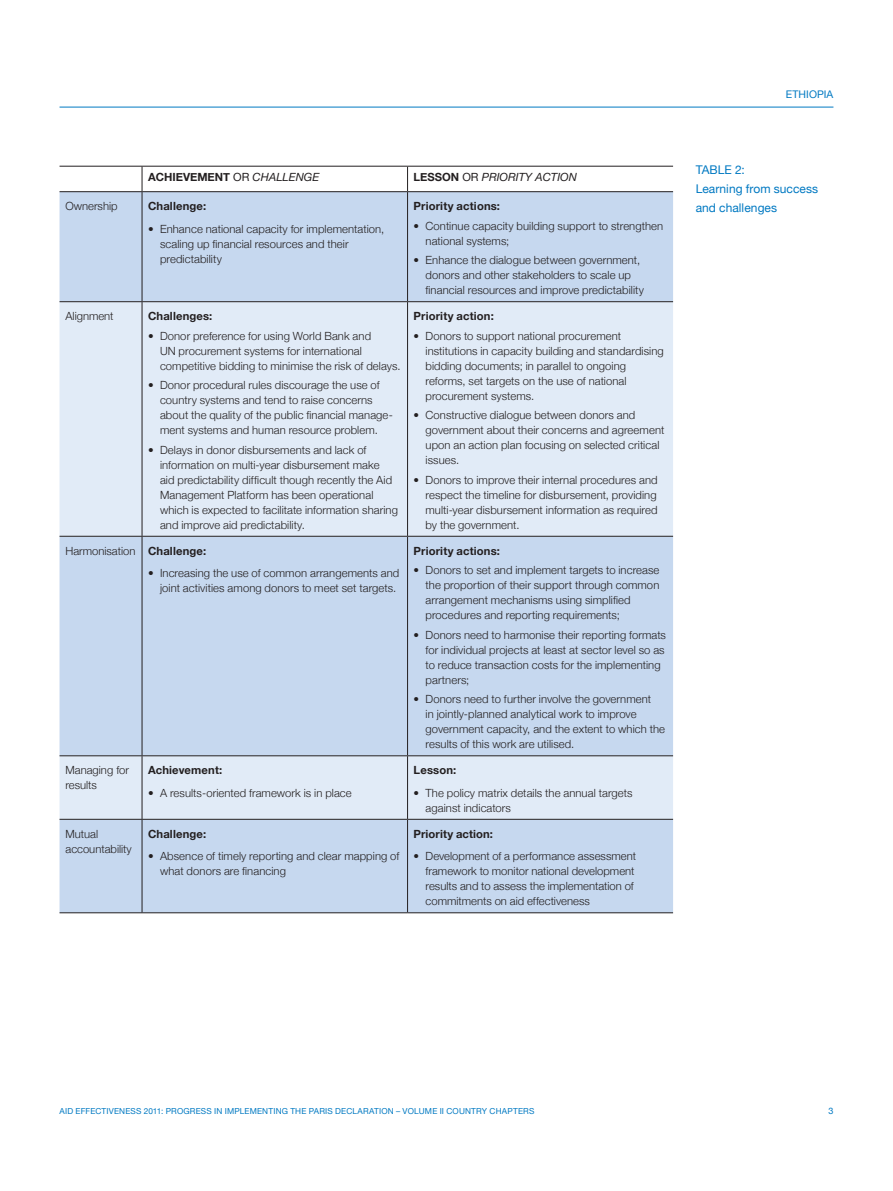
<style>
.page{position:relative;width:893px;height:1191px;background:#fff}
.page>*{position:absolute;margin:0;border:0;box-sizing:border-box;transform-origin:0 0}
.t1{font:12px/18.8px "Helvetica Neue";letter-spacing:.01em;color:#0079c2}
.t2{font:300 11.25px/15px "Helvetica Neue";letter-spacing:.005em;color:#231f20}
.t3{font:700 11.25px "Helvetica Neue";letter-spacing:.015em;color:#231f20}
.t4{font:italic 11.25px "Helvetica Neue";color:#231f20}
.t5{font:10.5px "Helvetica Neue";letter-spacing:.01em;color:#0079c2}
.t6{font:9px "Helvetica Neue";color:#0079c2}
.t7{font:8.25px "Helvetica Neue";letter-spacing:.025em;color:#0079c2}
.s1{font-weight:400}
.s2{font-weight:400;font-style:italic}
.s3{font-weight:700;font-style:normal}
.s4{font-style:normal}
.s5{font-weight:700}
</style>
<div class="page">
<hr style="left:60px;top:107px;width:773px;height:1px;background:#0079c2">
<div style="left:60px;top:192px;width:613px;height:720px;background:#c6d8ef"></div>
<svg style="left:60px;top:302px;width:613px;height:517px;background:#d5e2f3"></svg>
<hr style="left:60px;top:166px;width:82px;height:1px;background:#231f20">
<hr style="left:142px;top:166px;width:266px;height:1px;background:#231f20">
<svg style="left:142px;top:167px;width:1px;height:24px"></svg>
<hr style="left:408px;top:166px;width:265px;height:1px;background:#231f20">
<svg style="left:407px;top:167px;width:1px;height:24px"></svg>
<hr style="left:60px;top:191px;width:82px;height:1px;background:#231f20">
<hr style="left:142px;top:191px;width:266px;height:1px;background:#231f20">
<hr style="left:408px;top:191px;width:265px;height:1px;background:#231f20">
<hr style="left:142px;top:301px;width:266px;height:1px;background:#231f20">
<hr style="left:142px;top:536px;width:266px;height:1px;background:#231f20">
<hr style="left:142px;top:755px;width:266px;height:1px;background:#231f20">
<hr style="left:142px;top:819px;width:266px;height:1px;background:#231f20">
<hr style="left:142px;top:912px;width:266px;height:1px;background:#231f20">
<hr style="left:142px;top:192px;width:1px;height:109px;background:#231f20">
<hr style="left:60px;top:301px;width:82px;height:1px;background:#231f20">
<hr style="left:142px;top:302px;width:1px;height:234px;background:#231f20">
<hr style="left:60px;top:536px;width:82px;height:1px;background:#231f20">
<hr style="left:142px;top:536px;width:1px;height:219px;background:#231f20">
<hr style="left:60px;top:755px;width:82px;height:1px;background:#231f20">
<hr style="left:142px;top:756px;width:1px;height:63px;background:#231f20">
<hr style="left:60px;top:819px;width:82px;height:1px;background:#231f20">
<hr style="left:142px;top:819px;width:1px;height:93px;background:#231f20">
<hr style="left:60px;top:912px;width:82px;height:1px;background:#231f20">
<hr style="left:407px;top:192px;width:1px;height:109px;background:#231f20">
<hr style="left:408px;top:301px;width:265px;height:1px;background:#231f20">
<hr style="left:407px;top:302px;width:1px;height:234px;background:#231f20">
<hr style="left:408px;top:536px;width:265px;height:1px;background:#231f20">
<hr style="left:407px;top:536px;width:1px;height:219px;background:#231f20">
<hr style="left:408px;top:755px;width:265px;height:1px;background:#231f20">
<hr style="left:407px;top:756px;width:1px;height:63px;background:#231f20">
<hr style="left:408px;top:819px;width:265px;height:1px;background:#231f20">
<hr style="left:407px;top:819px;width:1px;height:93px;background:#231f20">
<hr style="left:408px;top:912px;width:265px;height:1px;background:#231f20">
<p class="t3" style="left:148px;top:167px;width:173px">ACHIEVEMENT <span class="s1">OR</span> <span class="s2">CHALLENGE</span></p>
<p class="t4" style="left:414px;top:168px;width:165px"><span class="s3">LESSON</span> <span class="s4">OR</span> PRIORITY ACTION</p>
<p class="t2" style="left:66px;top:198px;width:54px">Ownership</p>
<p class="t3" style="left:148px;top:196px;width:60px">Challenge:</p>
<p class="t2" style="left:160px;top:220px;width:226px;text-indent:-12px">• Enhance national capacity for implementation, scaling up financial resources and their predictability</p>
<p class="t3" style="left:414px;top:196px;width:88px">Priority actions:</p>
<p class="t2" style="left:426px;top:217px;width:239px;text-indent:-12px">• Continue capacity building support to strengthen national systems;</p>
<p class="t2" style="left:426px;top:252px;width:220px;text-indent:-12px">• Enhance the dialogue between government, donors and other stakeholders to scale up financial resources and improve predictability</p>
<p class="t2" style="left:66px;top:308px;width:50px">Alignment</p>
<p class="t3" style="left:148px;top:306px;width:66px">Challenges:</p>
<p class="t2" style="left:160px;top:327px;width:242px;text-indent:-12px">• Donor preference for using World Bank and<br>UN procurement systems for international competitive bidding to minimise the risk of delays.</p>
<p class="t2" style="left:160px;top:377px;width:234px;text-indent:-12px">• Donor procedural rules discourage the use of country systems and tend to raise concerns about the quality of the public financial manage&shy;ment systems and human resource problem.</p>
<p class="t2" style="left:160px;top:441px;width:239px;text-indent:-12px">• Delays in donor disbursements and lack of information on multi-year disbursement make<br>aid predictability difficult though recently the Aid Management Platform has been operational which is expected to facilitate information sharing and improve aid predictability.</p>
<p class="t3" style="left:414px;top:306px;width:82px">Priority action:</p>
<p class="t2" style="left:426px;top:327px;width:240px;text-indent:-12px">• Donors to support national procurement institutions in capacity building and standardising bidding documents; in parallel to ongoing reforms, set targets on the use of national procurement systems.</p>
<p class="t2" style="left:426px;top:407px;width:240px;text-indent:-12px">• Constructive dialogue between donors and government about their concerns and agreement upon an action plan focusing on selected critical issues.</p>
<p class="t2" style="left:426px;top:471px;width:234px;text-align:justify;text-indent:-12px">• Donors to improve their internal procedures and respect the timeline for disbursement, providing multi-year disbursement information as required by the government.</p>
<p class="t2" style="left:66px;top:542px;width:142px">Harmonisation <span class="s5">Challenge:</span></p>
<p class="t2" style="left:148px;top:565px;width:253px;text-align:right">• Increasing the use of common arrangements and joint activities among donors to meet set targets.</p>
<p class="t3" style="left:414px;top:540px;width:88px">Priority actions:</p>
<p class="t2" style="left:426px;top:562px;width:235px;text-indent:-12px">• Donors to set and implement targets to increase the proportion of their support through common arrangement mechanisms using simplified procedures and reporting requirements;</p>
<p class="t2" style="left:426px;top:626px;width:242px;text-indent:-12px">• Donors need to harmonise their reporting formats for individual projects at least at sector level so as to reduce transaction costs for the implementing partners;</p>
<p class="t2" style="left:426px;top:691px;width:241px;text-indent:-12px">• Donors need to further involve the government<br>in jointly-planned analytical work to improve government capacity, and the extent to which the results of this work are utilised.</p>
<p class="t2" style="left:66px;top:762px;width:65px">Managing for results</p>
<p class="t3" style="left:148px;top:760px;width:76px">Achievement:</p>
<p class="t2" style="left:148px;top:784px;width:205px">• A results-oriented framework is in place</p>
<p class="t3" style="left:414px;top:760px;width:44px">Lesson:</p>
<p class="t2" style="left:426px;top:784px;width:208px;text-indent:-12px">• The policy matrix details the annual targets against indicators</p>
<p class="t2" style="left:66px;top:825px;width:68px">Mutual accountability</p>
<p class="t3" style="left:148px;top:823px;width:60px">Challenge:</p>
<p class="t2" style="left:160px;top:848px;width:241px;text-indent:-12px">• Absence of timely reporting and clear mapping of what donors are financing</p>
<p class="t3" style="left:414px;top:823px;width:81px">Priority action:</p>
<p class="t2" style="left:426px;top:848px;width:212px;text-indent:-12px">• Development of a performance assessment framework to monitor national development results and to assess the implementation of commitments on aid effectiveness</p>
<p class="t5" style="left:786px;top:85px;width:48px">ETHIOPIA</p>
<p class="t1" style="left:696px;top:160px;width:124px">TABLE 2:<br>LEARNING FROM SUCCESS<br>AND CHALLENGES</p>
<p class="t7" style="left:60px;top:1103px;width:476px">AID EFFECTIVENESS 2011: PROGRESS IN I MPLEMENTING THE PARIS DECLARATION – VOLUME II COUNTRY CHAPTERS</p>
<p class="t6" style="left:828px;top:1103px;width:7px">3</p>
</div>
